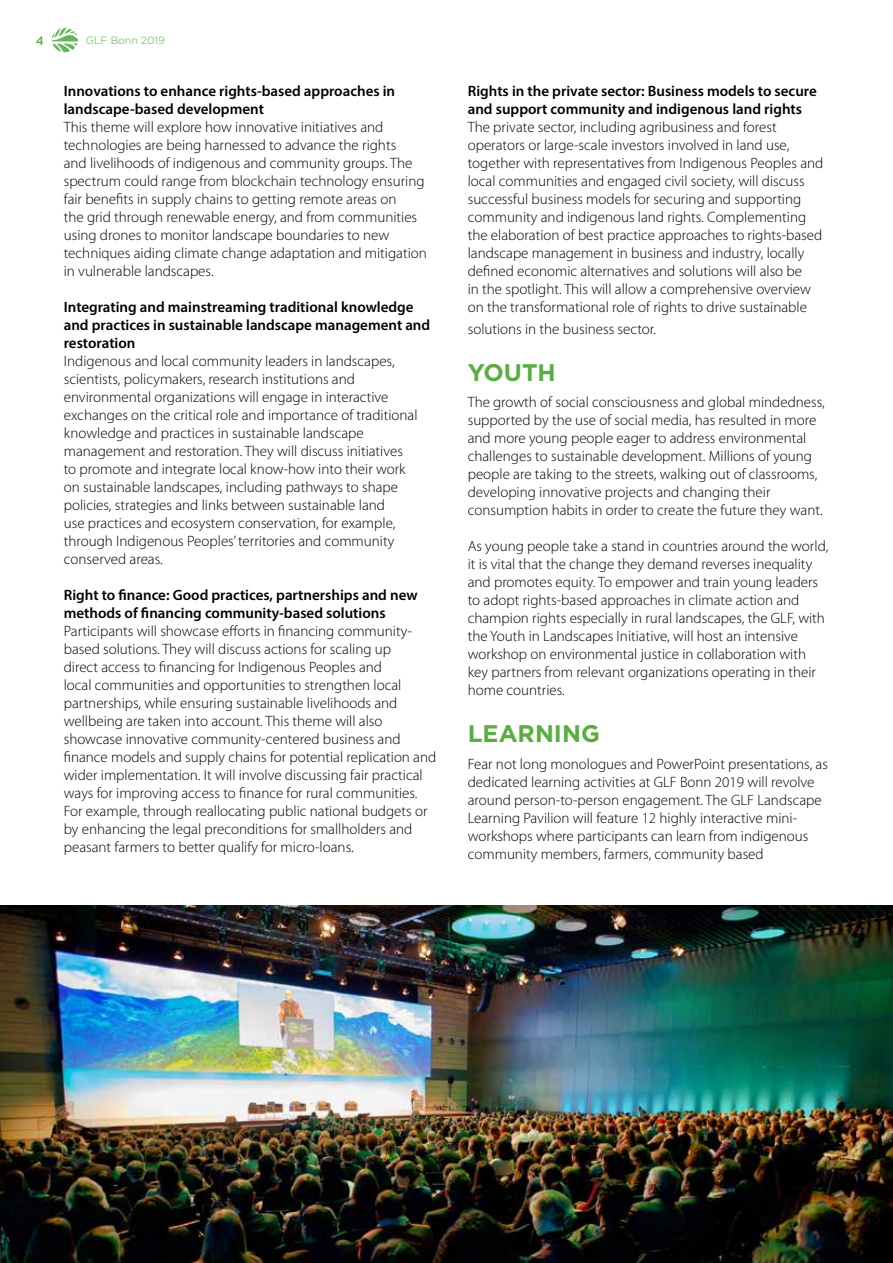
<style>
.page{position:relative;width:893px;height:1263px;background:#fff}
.page>*{position:absolute;margin:0;border:0;box-sizing:border-box;transform-origin:0 0}
.t1{font:700 24px "Gotham";color:#59ad41}
.t2{font:300 15px/18px "Myriad Pro";color:#000}
.t3{font:600 15px/18px "Myriad Pro";color:#000}
.t4{font:500 12px "Gotham";color:#59ad41}
.t5{font:300 10.5px "Gotham";color:#59ad41}
</style>
<div class="page">
<svg style="left:52px;top:27px;width:26px;height:25px"></svg>
<img style="left:0;top:906px;width:893px;height:357px">
<p class="t4" style="left:36px;top:33px;width:10px">4</p>
<p class="t5" style="left:86px;top:34px;width:80px">GLF Bonn 2019</p>
<p class="t3" style="left:64px;top:82px;width:333px">Innovations to enhance rights-based approaches in landscape-based development</p>
<p class="t2" style="left:64px;top:119px;width:365px">This theme will explore how innovative initiatives and technologies are being harnessed to advance the rights<br>and livelihoods of indigenous and community groups. The spectrum could range from blockchain technology ensuring fair benefits in supply chains to getting remote areas on<br>the grid through renewable energy, and from communities using drones to monitor landscape boundaries to new techniques aiding climate change adaptation and mitigation in vulnerable landscapes.</p>
<p class="t3" style="left:64px;top:298px;width:368px">Integrating and mainstreaming traditional knowledge and practices in sustainable landscape management and restoration</p>
<p class="t2" style="left:64px;top:353px;width:355px">Indigenous and local community leaders in landscapes, scientists, policymakers, research institutions and environmental organizations will engage in interactive exchanges on the critical role and importance of traditional knowledge and practices in sustainable landscape management and restoration. They will discuss initiatives to promote and integrate local know-how into their work on sustainable landscapes, including pathways to shape policies, strategies and links between sustainable land<br>use practices and ecosystem conservation, for example, through Indigenous Peoples’ territories and community conserved areas.</p>
<p class="t3" style="left:64px;top:586px;width:355px">Right to finance: Good practices, partnerships and new methods of financing community-based solutions</p>
<p class="t2" style="left:64px;top:623px;width:374px">Participants will showcase efforts in financing community&shy;based solutions. They will discuss actions for scaling up<br>direct access to financing for Indigenous Peoples and<br>local communities and opportunities to strengthen local partnerships, while ensuring sustainable livelihoods and wellbeing are taken into account. This theme will also showcase innovative community-centered business and finance models and supply chains for potential replication and wider implementation. It will involve discussing fair practical ways for improving access to finance for rural communities.<br>For example, through reallocating public national budgets or by enhancing the legal preconditions for smallholders and peasant farmers to better qualify for micro-loans.</p>
<p class="t3" style="left:468px;top:82px;width:351px">Rights in the private sector: Business models to secure and support community and indigenous land rights</p>
<p class="t2" style="left:468px;top:119px;width:357px">The private sector, including agribusiness and forest operators or large-scale investors involved in land use, together with representatives from Indigenous Peoples and local communities and engaged civil society, will discuss successful business models for securing and supporting community and indigenous land rights. Complementing the elaboration of best practice approaches to rights-based landscape management in business and industry, locally defined economic alternatives and solutions will also be<br>in the spotlight. This will allow a comprehensive overview on the transformational role of rights to drive sustainable</p>
<p class="t2" style="left:468px;top:320px;width:190px">solutions in the business sector.</p>
<h1 class="t1" style="left:468px;top:356px;width:90px">YOUTH</h1>
<p class="t2" style="left:468px;top:393px;width:359px">The growth of social consciousness and global mindedness, supported by the use of social media, has resulted in more and more young people eager to address environmental challenges to sustainable development. Millions of young people are taking to the streets, walking out of classrooms, developing innovative projects and changing their consumption habits in order to create the future they want.</p>
<p class="t2" style="left:468px;top:537px;width:362px">As young people take a stand in countries around the world, it is vital that the change they demand reverses inequality and promotes equity. To empower and train young leaders to adopt rights-based approaches in climate action and champion rights especially in rural landscapes, the GLF, with the Youth in Landscapes Initiative, will host an intensive workshop on environmental justice in collaboration with key partners from relevant organizations operating in their home countries.</p>
<h1 class="t1" style="left:468px;top:718px;width:134px">LEARNING</h1>
<p class="t2" style="left:468px;top:755px;width:362px">Fear not long monologues and PowerPoint presentations, as dedicated learning activities at GLF Bonn 2019 will revolve around person-to-person engagement. The GLF Landscape Learning Pavilion will feature 12 highly interactive mini&shy;workshops where participants can learn from indigenous community members, farmers, community based</p>
</div>
